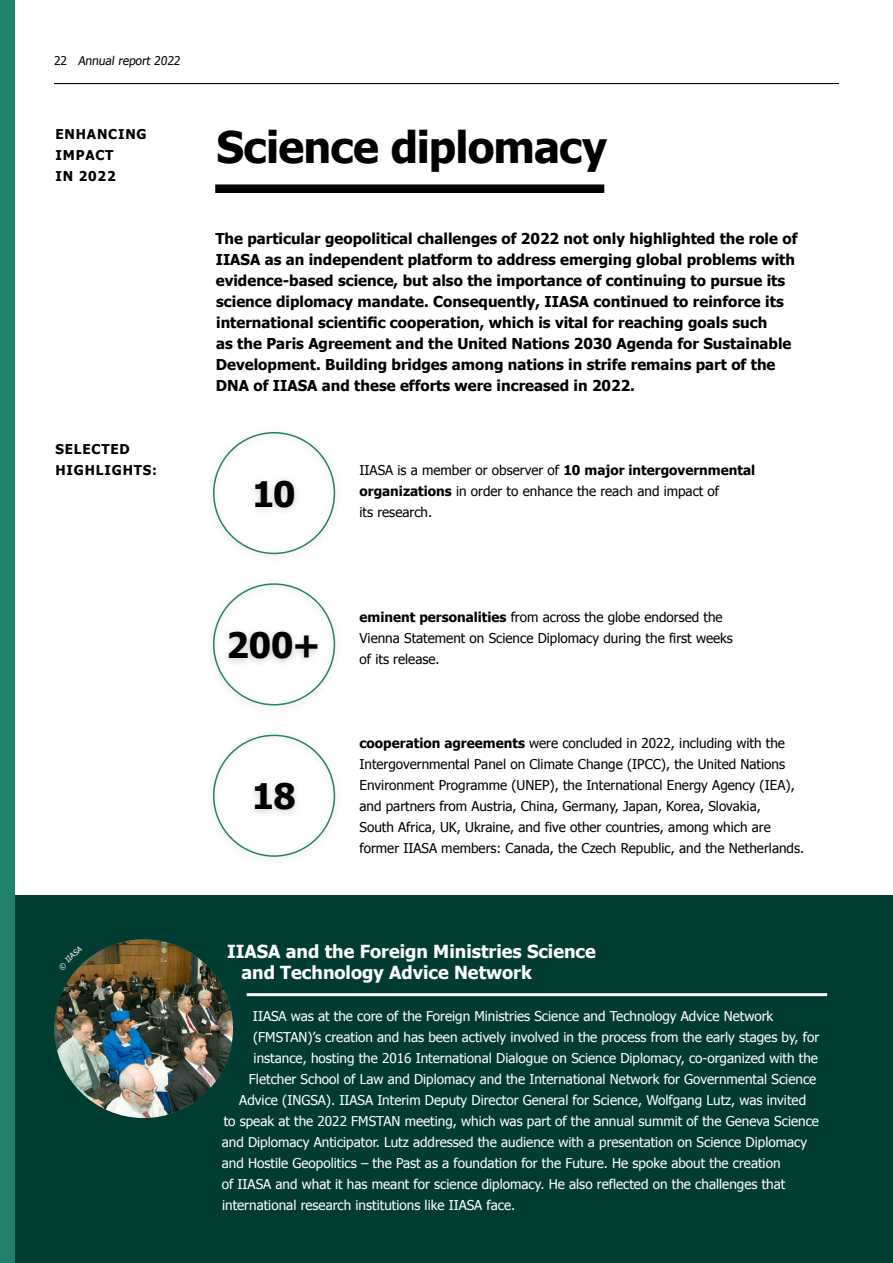
<style>
.page{position:relative;width:893px;height:1263px;background:#fff}
.page>*{position:absolute;margin:0;border:0;box-sizing:border-box;transform-origin:0 0}
.t1{font:700 43.5px "Tahoma";letter-spacing:-.02em;color:#000}
.t2{font:700 35.1px "Tahoma";letter-spacing:-.015em;color:#000}
.t3{font:700 18px/21px "Tahoma";color:#fff}
.t4{font:700 15px/21px "Tahoma";color:#000}
.t5{font:13.5px "Tahoma";color:#fff}
.t6{font:13.5px/21px "Tahoma";color:#000}
.t7{font:700 13.5px/21px "Tahoma";letter-spacing:.06em;color:#000}
.t8{font:12px "Tahoma";color:#000}
.s1{font-weight:700}
</style>
<div class="page">
<div style="left:0;top:895px;width:893px;height:368px;background:#003c32"></div>
<div style="left:206px;top:426px;width:137px;height:137px;background:#000;opacity:.2"></div>
<div style="left:213px;top:432px;width:122px;height:122px;border:2px solid #24806e;border-radius:50%"></div>
<div style="left:215px;top:184px;width:389px;height:9px;background:#000"></div>
<div style="left:206px;top:578px;width:137px;height:137px;background:#000;opacity:.2"></div>
<div style="left:213px;top:583px;width:122px;height:122px;border:2px solid #24806e;border-radius:50%"></div>
<div style="left:206px;top:729px;width:137px;height:137px;background:#000;opacity:.2"></div>
<div style="left:213px;top:735px;width:122px;height:122px;border:2px solid #24806e;border-radius:50%"></div>
<hr style="left:247px;top:993px;width:580px;height:3px;background:#fff">
<img style="left:54px;top:939px;width:179px;height:179px;border-radius:89px">
<hr style="left:54px;top:83px;width:785px;height:1px;background:#000">
<div style="left:0;top:0;width:15px;height:1263px;background:#24806e"></div>
<svg style="left:75px;top:963px;width:8px;height:8px"></svg>
<p class="t8" style="left:54px;top:53px;width:129px">22 Annual report 2022</p>
<p class="t7" style="left:56px;top:123px;width:93px">ENHANCING<br>IMPACT<br>IN 2022</p>
<p class="t7" style="left:56px;top:438px;width:103px">SELECTED<br>HIGHLIGHTS:</p>
<h1 class="t1" style="left:216px;top:117px;width:392px">Science diplomacy</h1>
<p class="t4" style="left:215px;top:227px;width:584px">The particular geopolitical challenges of 2022 not only highlighted the role of IIASA as an independent platform to address emerging global problems with evidence-based science, but also the importance of continuing to pursue its science diplomacy mandate. Consequently, IIASA continued to reinforce its international scientific cooperation, which is vital for reaching goals such<br>as the Paris Agreement and the United Nations 2030 Agenda for Sustainable Development. Building bridges among nations in strife remains part of the DNA of IIASA and these efforts were increased in 2022.</p>
<h2 class="t2" style="left:252px;top:469px;width:45px">10</h2>
<p class="t6" style="left:360px;top:459px;width:397px">IIASA is a member or observer of <span class="s1">10 major intergovernmental organizations</span> in order to enhance the reach and impact of<br>its research.</p>
<h2 class="t2" style="left:227px;top:620px;width:96px">200+</h2>
<h2 class="t2" style="left:252px;top:772px;width:45px">18</h2>
<p class="t6" style="left:360px;top:606px;width:375px"><span class="s1">eminent personalities</span> from across the globe endorsed the<br>Vienna Statement on Science Diplomacy during the first weeks of its release.</p>
<p class="t6" style="left:360px;top:732px;width:446px"><span class="s1">cooperation agreements</span> were concluded in 2022, including with the Intergovernmental Panel on Climate Change (IPCC), the United Nations Environment Programme (UNEP), the International Energy Agency (IEA), and partners from Austria, China, Germany, Japan, Korea, Slovakia,<br>South Africa, UK, Ukraine, and five other countries, among which are former IIASA members: Canada, the Czech Republic, and the Netherlands.</p>
<h3 class="t3" style="left:241px;top:940px;width:356px;text-indent:-14px">IIASA and the Foreign Ministries Science and Technology Advice Network</h3>
<p class="t5" style="left:253px;top:1007px;width:522px">IIASA was at the core of the Foreign Ministries Science and Technology Advice Network</p>
<p class="t5" style="left:253px;top:1028px;width:568px">(FMSTAN)’s creation and has been actively involved in the process from the early stages by, for</p>
<p class="t5" style="left:254px;top:1049px;width:566px">instance, hosting the 2016 International Dialogue on Science Diplomacy, co-organized with the</p>
<p class="t5" style="left:249px;top:1070px;width:569px">Fletcher School of Law and Diplomacy and the International Network for Governmental Science</p>
<p class="t5" style="left:239px;top:1091px;width:568px">Advice (INGSA). IIASA Interim Deputy Director General for Science, Wolfgang Lutz, was invited</p>
<p class="t5" style="left:224px;top:1112px;width:597px">to speak at the 2022 FMSTAN meeting, which was part of the annual summit of the Geneva Science</p>
<p class="t5" style="left:222px;top:1133px;width:587px">and Diplomacy Anticipator. Lutz addressed the audience with a presentation on Science Diplomacy</p>
<p class="t5" style="left:222px;top:1154px;width:560px">and Hostile Geopolitics – the Past as a foundation for the Future. He spoke about the creation</p>
<p class="t5" style="left:222px;top:1175px;width:565px">of IIASA and what it has meant for science diplomacy. He also reflected on the challenges that</p>
<p class="t5" style="left:222px;top:1196px;width:295px">international research institutions like IIASA face.</p>
</div>
